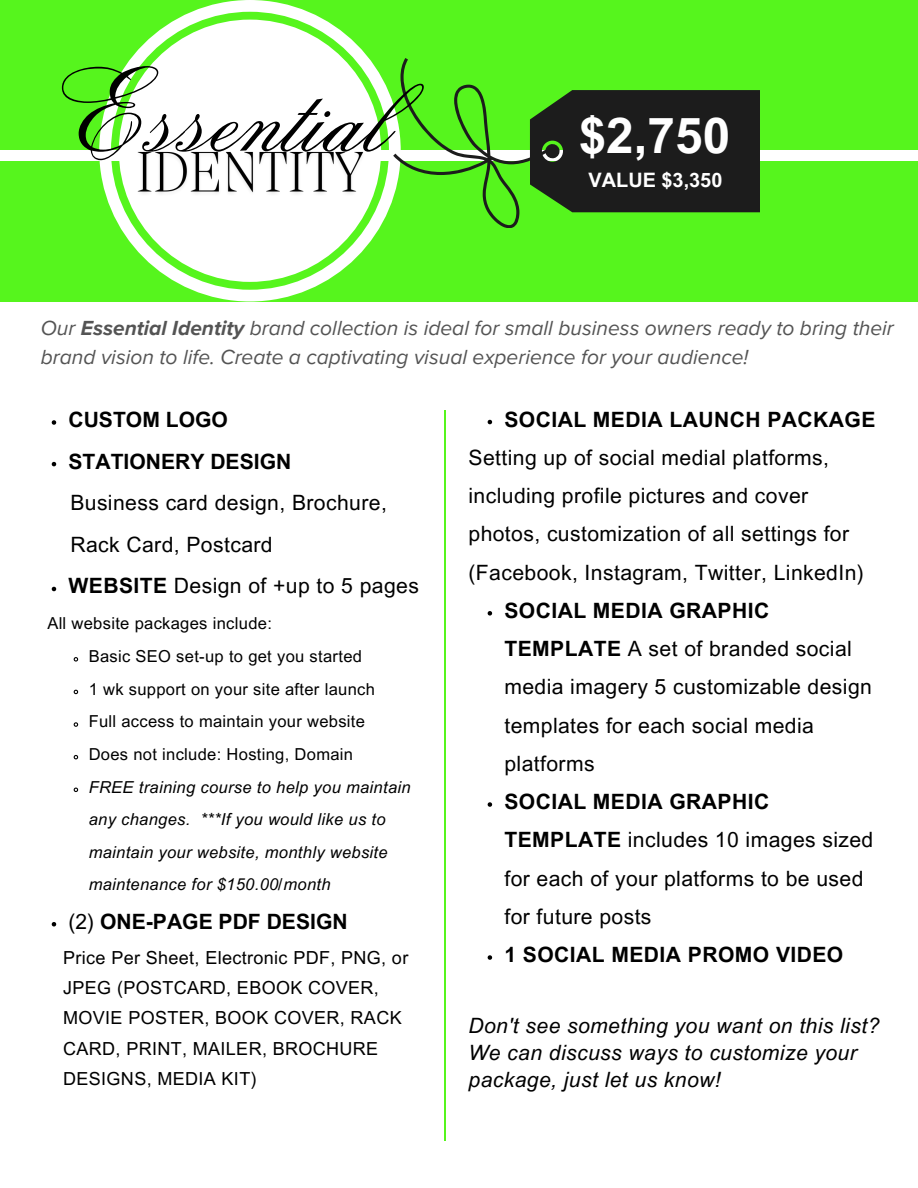
<style>
.page{position:relative;width:918px;height:1188px;background:#fff}
.page>*{position:absolute;margin:0;border:0;box-sizing:border-box;transform-origin:0 0}
.t1{font:112.5px "Citadel Script Pro";color:#000}
.t2{font:700 49.5px "Arial MT Pro";color:#fff}
.t3{font:21.15px/38.2px "Arial MT Pro";letter-spacing:.02em;color:#000}
.t4{font:italic 21.15px/27px "Arial MT Pro";letter-spacing:.02em;color:#000}
.t5{font:700 21.15px "Arial MT Pro";color:#000}
.t6{font:700 21.15px "Arial MT Pro";letter-spacing:.02em;color:#000}
.t7{font:italic 21px/29.2px "Proxima Nova";color:#545454}
.t8{font:700 19.95px "Arial MT Pro";color:#fff}
.t9{font:18px/30.3px "Arial MT Pro";letter-spacing:.02em;color:#000}
.t10{font:16.5px "Arial MT Pro";letter-spacing:.02em;color:#000}
.t11{font:italic 16.5px/32.7px "Arial MT Pro";letter-spacing:.02em;color:#000}
.s1{font-weight:700}
.s2{font-weight:400}
</style>
<div class="page">
<div style="left:0;top:0;width:918px;height:301px;background:#56f51d"></div>
<div style="left:0;top:150px;width:918px;height:10px;background:#fff"></div>
<svg style="left:99px;top:0;width:302px;height:302px"></svg>
<div style="left:119px;top:20px;width:262px;height:262px;background:#fff;border-radius:50%"></div>
<svg style="left:52px;top:420px;width:4px;height:5px"></svg>
<svg style="left:52px;top:462px;width:4px;height:4px"></svg>
<svg style="left:52px;top:587px;width:4px;height:4px"></svg>
<svg style="left:73px;top:657px;width:6px;height:5px"></svg>
<svg style="left:73px;top:689px;width:6px;height:6px"></svg>
<svg style="left:73px;top:722px;width:6px;height:5px"></svg>
<svg style="left:73px;top:755px;width:6px;height:5px"></svg>
<svg style="left:73px;top:787px;width:6px;height:5px"></svg>
<svg style="left:52px;top:922px;width:4px;height:4px"></svg>
<hr style="left:445px;top:411px;width:1px;height:730px;background:#56f51d">
<svg style="left:488px;top:420px;width:4px;height:4px"></svg>
<svg style="left:488px;top:611px;width:4px;height:5px"></svg>
<svg style="left:488px;top:802px;width:4px;height:5px"></svg>
<svg style="left:488px;top:955px;width:4px;height:5px"></svg>
<svg style="left:393px;top:58px;width:367px;height:170px"></svg>
<img style="left:132px;top:151px;width:238px;height:59px">
<p class="t1" style="left:61px;top:58px;width:335px">Essential</p>
<p class="t2" style="left:579px;top:117px;width:153px">$2,750</p>
<p class="t8" style="left:589px;top:172px;width:135px">VALUE $3,350</p>
<p class="t7" style="left:41px;top:314px;width:855px">Our <span class="s1">Essential Identity</span> brand collection is ideal for small business owners ready to bring their brand vision to life. Create a captivating visual experience for your audience!</p>
<h1 class="t5" style="left:68px;top:412px;width:161px">CUSTOM LOGO</h1>
<p class="t5" style="left:68px;top:453px;width:224px">STATIONERY DESIGN</p>
<h3 class="t3" style="left:70px;top:485px;width:318px;line-height:41.7px">Business card design, Brochure,<br>Rack Card, Postcard</h3>
<h4 class="t3" style="left:68px;top:570px;width:352px"><span class="s1">WEBSITE</span> Design of +up to 5 pages</h4>
<h5 class="t10" style="left:47px;top:618px;width:226px">All website packages include:</h5>
<p class="t10" style="left:89px;top:650px;width:275px">Basic SEO set-up to get you started</p>
<p class="t10" style="left:89px;top:683px;width:288px">1 wk support on your site after launch</p>
<h5 class="t10" style="left:89px;top:715px;width:278px">Full access to maintain your website</h5>
<p class="t10" style="left:89px;top:748px;width:266px">Does not include: Hosting, Domain</p>
<p class="t11" style="left:89px;top:773px;width:324px">FREE training course to help you maintain any changes. ***If you would like us to maintain your website, monthly website maintenance for $150.00/month</p>
<p class="t5" style="left:68px;top:913px;width:281px"><span class="s2">(2)</span> ONE-PAGE PDF DESIGN</p>
<p class="t9" style="left:63px;top:944px;width:347px">Price Per Sheet, Electronic PDF, PNG, or<br>JPEG (POSTCARD, EBOOK COVER,<br>MOVIE POSTER, BOOK COVER, RACK<br>CARD, PRINT, MAILER, BROCHURE<br>DESIGNS, MEDIA KIT)</p>
<p class="t6" style="left:504px;top:411px;width:373px">SOCIAL MEDIA LAUNCH PACKAGE</p>
<p class="t3" style="left:469px;top:441px;width:397px">Setting up of social medial platforms, including profile pictures and cover photos, customization of all settings for (Facebook, Instagram, Twitter, LinkedIn)</p>
<p class="t3" style="left:504px;top:594px;width:369px"><span class="s1">SOCIAL MEDIA GRAPHIC<br>TEMPLATE</span> A set of branded social media imagery 5 customizable design templates for each social media platforms</p>
<p class="t3" style="left:504px;top:785px;width:371px"><span class="s1">SOCIAL MEDIA GRAPHIC<br>TEMPLATE</span> includes 10 images sized for each of your platforms to be used for future posts</p>
<p class="t6" style="left:504px;top:947px;width:341px">1 SOCIAL MEDIA PROMO VIDEO</p>
<p class="t4" style="left:469px;top:1015px;width:412px">Don't see something you want on this list?<br>We can discuss ways to customize your package, just let us know!</p>
</div>
